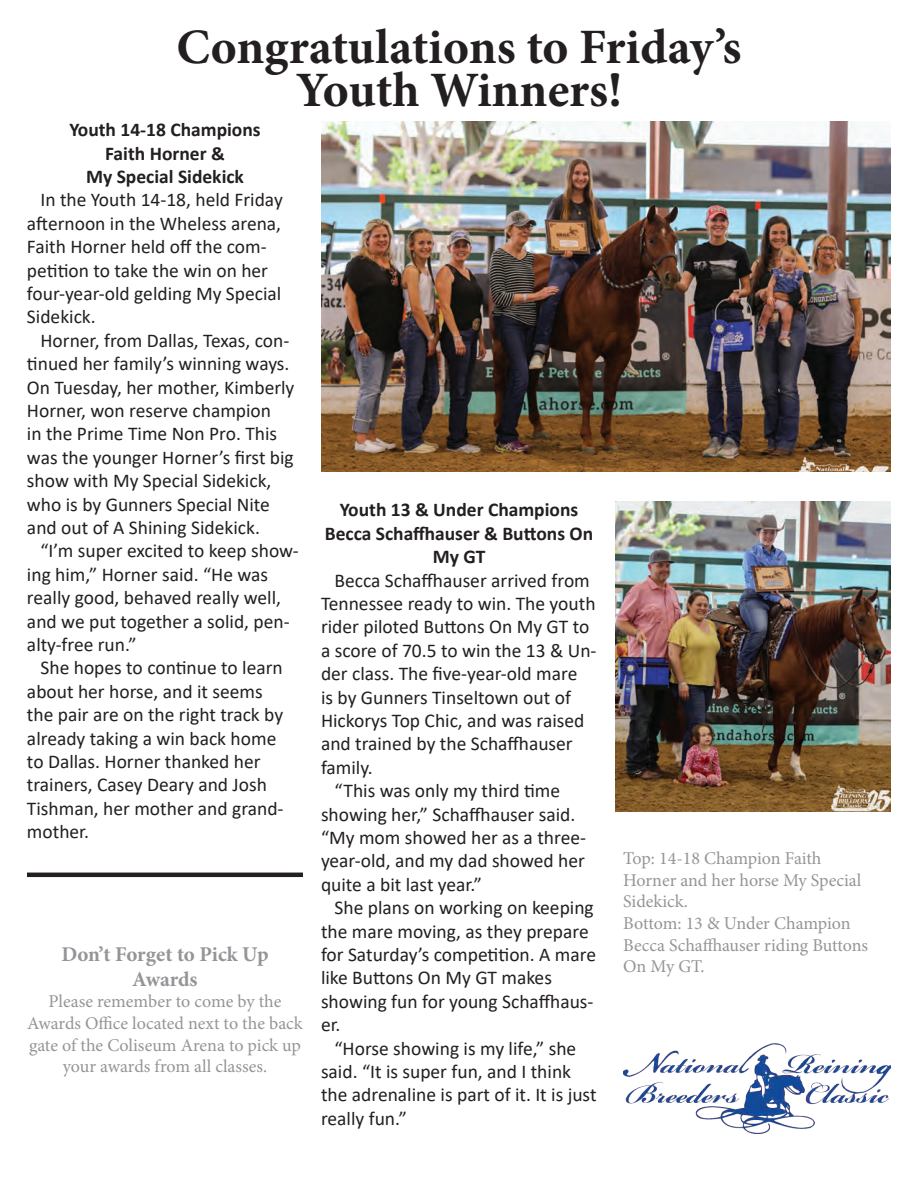
<style>
.page{position:relative;width:918px;height:1188px;background:#fff}
.page>*{position:absolute;margin:0;border:0;box-sizing:border-box;transform-origin:0 0}
.t1{font:700 49.5px/43.5px "Minion Pro";letter-spacing:-.005em;color:#231f20;text-align:center}
.t2{font:700 21px/25.2px "Minion Pro";letter-spacing:-.005em;color:#939598;text-align:center}
.t3{font:19.5px/23.4px "Calibri";color:#231f20}
.t4{font:700 19.5px/23.4px "Calibri";color:#231f20;text-align:center}
.t5{font:18px/21.6px "Minion Pro";letter-spacing:-.005em;color:#939598}
</style>
<div class="page">
<img style="left:321px;top:122px;width:570px;height:349px">
<img style="left:615px;top:501px;width:276px;height:311px">
<hr style="left:27px;top:873px;width:276px;height:4px;background:#231f20">
<img style="left:623px;top:1043px;width:268px;height:91px">
<h1 class="t1" style="left:177px;top:25px;width:566px">Congratulations to Friday’s<br>Youth Winners!</h1>
<p class="t4" style="left:69px;top:118px;width:193px">Youth 14-18 Champions<br>Faith Horner &amp;<br>My Special Sidekick</p>
<p class="t3" style="left:27px;top:188px;width:257px;text-indent:13px">In the Youth 14-18, held Friday afternoon in the Wheless arena,<br>Faith Horner held off the com&shy;petition to take the win on her four-year-old gelding My Special<br>Sidekick.</p>
<p class="t3" style="left:27px;top:328px;width:269px;text-indent:13px">Horner, from Dallas, Texas, con&shy;tinued her family’s winning ways.<br>On Tuesday, her mother, Kimberly<br>Horner, won reserve champion<br>in the Prime Time Non Pro. This was the younger Horner’s first big show with My Special Sidekick, who is by Gunners Special Nite and out of A Shining Sidekick.</p>
<p class="t3" style="left:27px;top:539px;width:273px;text-indent:13px">“I’m super excited to keep show&shy;ing him,” Horner said. “He was really good, behaved really well, and we put together a solid, pen&shy;alty-free run.”</p>
<p class="t3" style="left:27px;top:656px;width:258px;text-indent:13px">She hopes to continue to learn about her horse, and it seems the pair are on the right track by already taking a win back home to Dallas. Horner thanked her trainers, Casey Deary and Josh<br>Tishman, her mother and grand&shy;mother.</p>
<p class="t4" style="left:325px;top:498px;width:270px">Youth 13 &amp; Under Champions<br>Becca Schaffhauser &amp; Buttons On<br>My GT</p>
<p class="t3" style="left:335px;top:568px;width:257px">Becca Schaffhauser arrived from</p>
<p class="t3" style="left:321px;top:591px;width:276px">Tennessee ready to win. The youth</p>
<p class="t3" style="left:321px;top:615px;width:270px">rider piloted Buttons On My GT to</p>
<p class="t3" style="left:321px;top:638px;width:277px">a score of 70.5 to win the 13 &amp; Un-</p>
<p class="t3" style="left:321px;top:661px;width:258px">der class. The five-year-old mare</p>
<p class="t3" style="left:321px;top:685px;width:251px">is by Gunners Tinseltown out of</p>
<p class="t3" style="left:321px;top:708px;width:265px">Hickorys Top Chic, and was raised</p>
<p class="t3" style="left:321px;top:732px;width:253px">and trained by the Schaffhauser</p>
<p class="t3" style="left:321px;top:755px;width:53px">family.</p>
<p class="t3" style="left:335px;top:778px;width:227px">“This was only my third time</p>
<p class="t3" style="left:321px;top:802px;width:256px">showing her,” Schaffhauser said.</p>
<p class="t3" style="left:321px;top:825px;width:267px">“My mom showed her as a three-</p>
<p class="t3" style="left:321px;top:849px;width:265px">year-old, and my dad showed her</p>
<p class="t3" style="left:321px;top:872px;width:163px">quite a bit last year.”</p>
<p class="t3" style="left:335px;top:895px;width:261px">She plans on working on keeping</p>
<p class="t3" style="left:321px;top:919px;width:269px">the mare moving, as they prepare</p>
<p class="t3" style="left:321px;top:942px;width:277px">for Saturday’s competition. A mare</p>
<p class="t3" style="left:321px;top:966px;width:232px">like Buttons On My GT makes</p>
<p class="t3" style="left:321px;top:989px;width:274px">showing fun for young Schaffhaus-</p>
<p class="t3" style="left:321px;top:1012px;width:21px">er.</p>
<p class="t3" style="left:335px;top:1036px;width:243px">“Horse showing is my life,” she</p>
<p class="t3" style="left:321px;top:1059px;width:252px">said. “It is super fun, and I think</p>
<p class="t3" style="left:321px;top:1083px;width:277px">the adrenaline is part of it. It is just</p>
<p class="t3" style="left:321px;top:1106px;width:87px">really fun.”</p>
<p class="t5" style="left:623px;top:848px;width:247px">Top: 14-18 Champion Faith<br>Horner and her horse My Special<br>Sidekick.<br>Bottom: 13 &amp; Under Champion<br>Becca Schaffhauser riding Buttons<br>On My GT.</p>
<p class="t2" style="left:61px;top:941px;width:209px">Don’t Forget to Pick Up<br>Awards</p>
<p class="t5" style="left:27px;top:991px;width:277px;text-align:center">Please remember to come by the Awards Office located next to the back gate of the Coliseum Arena to pick up your awards from all classes.</p>
</div>
